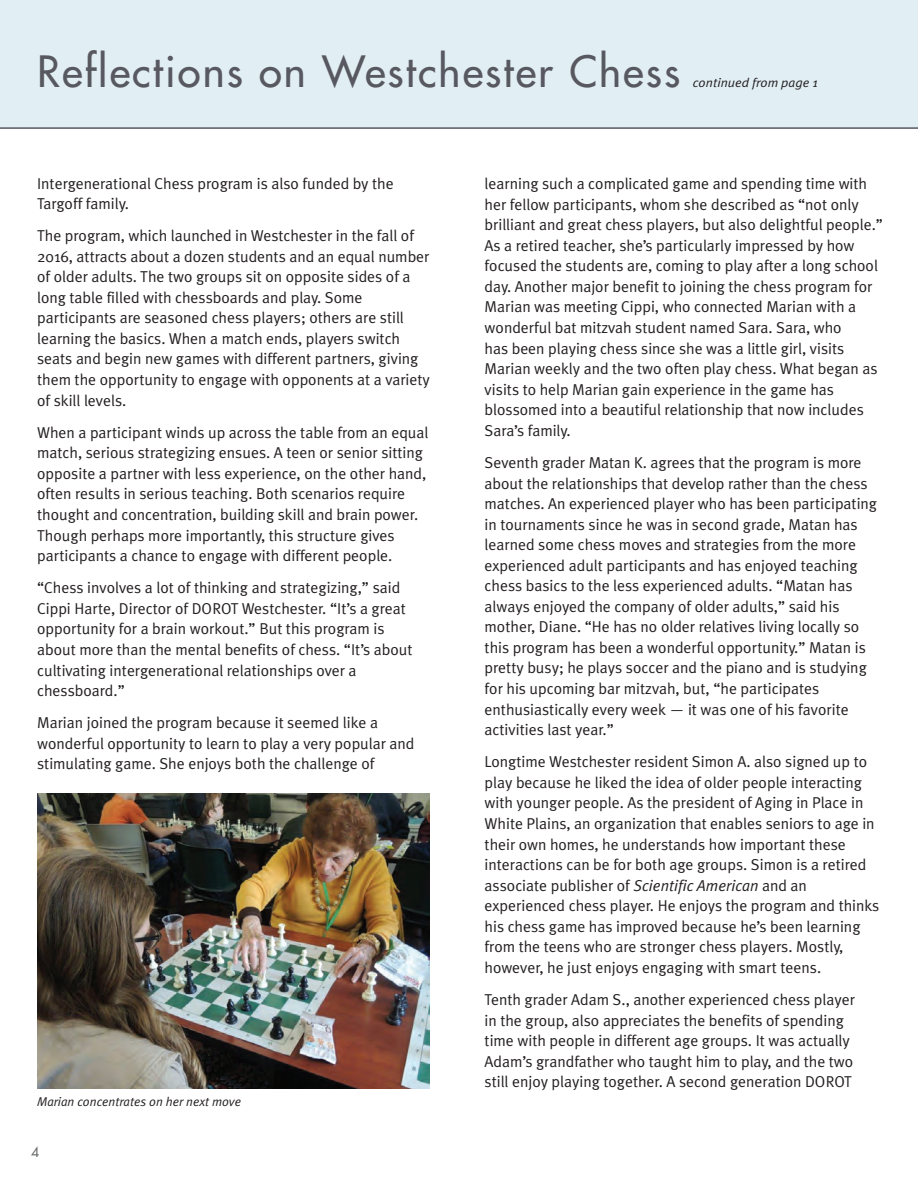
<style>
.page{position:relative;width:918px;height:1188px;background:#fff}
.page>*{position:absolute;margin:0;border:0;box-sizing:border-box;transform-origin:0 0}
.t1{font:42px "Futura";letter-spacing:.05em;color:#585861}
.t2{font:15.75px/20.5px "Meta Plus Normal";color:#231f20}
.t3{font:13.5px "Futura";color:#666868}
.t4{font:italic 12.75px "Meta Plus Normal";color:#231f20}
.t5{font:italic 12.75px "Meta Plus Normal";color:#231f20;scale:1.05 1}
.s1{font-style:italic}
</style>
<div class="page">
<div style="left:0;top:0;width:918px;height:128px;background:#e1eff4"></div>
<hr style="left:0;top:127px;width:918px;height:2px;background:#585861">
<img style="left:37px;top:794px;width:392px;height:294px">
<h1 class="t1" style="left:37px;top:51px;width:645px">Reflections on Westchester Chess</h1>
<p class="t5" style="left:693px;top:75px;width:121px">continued from page 1</p>
<p class="t2" style="left:37px;top:173px;width:358px">Intergenerational Chess program is also funded by the<br>Targoff family.</p>
<p class="t2" style="left:37px;top:225px;width:394px">The program, which launched in Westchester in the fall of 2016, attracts about a dozen students and an equal number of older adults. The two groups sit on opposite sides of a long table filled with chessboards and play. Some participants are seasoned chess players; others are still learning the basics. When a match ends, players switch seats and begin new games with different partners, giving them the opportunity to engage with opponents at a variety of skill levels.</p>
<p class="t2" style="left:37px;top:422px;width:393px">When a participant winds up across the table from an equal match, serious strategizing ensues. A teen or senior sitting opposite a partner with less experience, on the other hand, often results in serious teaching. Both scenarios require thought and concentration, building skill and brain power.<br>Though perhaps more importantly, this structure gives participants a chance to engage with different people.</p>
<p class="t2" style="left:37px;top:578px;width:377px">“Chess involves a lot of thinking and strategizing,” said Cippi Harte, Director of DOROT Westchester. “It’s a great opportunity for a brain workout.” But this program is about more than the mental benefits of chess. “It’s about cultivating intergenerational relationships over a chessboard.”</p>
<p class="t2" style="left:37px;top:713px;width:379px">Marian joined the program because it seemed like a wonderful opportunity to learn to play a very popular and stimulating game. She enjoys both the challenge of</p>
<p class="t4" style="left:37px;top:1094px;width:206px">Marian concentrates on her next move</p>
<p class="t3" style="left:31px;top:1146px;width:10px">4</p>
<p class="t2" style="left:485px;top:173px;width:400px">learning such a complicated game and spending time with her fellow participants, whom she described as “not only brilliant and great chess players, but also delightful people.” As a retired teacher, she’s particularly impressed by how focused the students are, coming to play after a long school day. Another major benefit to joining the chess program for Marian was meeting Cippi, who connected Marian with a wonderful bat mitzvah student named Sara. Sara, who<br>has been playing chess since she was a little girl, visits Marian weekly and the two often play chess. What began as visits to help Marian gain experience in the game has blossomed into a beautiful relationship that now includes Sara’s family.</p>
<p class="t2" style="left:485px;top:452px;width:394px">Seventh grader Matan K. agrees that the program is more about the relationships that develop rather than the chess matches. An experienced player who has been participating in tournaments since he was in second grade, Matan has learned some chess moves and strategies from the more experienced adult participants and has enjoyed teaching chess basics to the less experienced adults. “Matan has always enjoyed the company of older adults,” said his mother, Diane. “He has no older relatives living locally so this program has been a wonderful opportunity.” Matan is pretty busy; he plays soccer and the piano and is studying for his upcoming bar mitzvah, but, “he participates enthusiastically every week — it was one of his favorite activities last year.”</p>
<p class="t2" style="left:485px;top:752px;width:396px">Longtime Westchester resident Simon A. also signed up to play because he liked the idea of older people interacting with younger people. As the president of Aging in Place in White Plains, an organization that enables seniors to age in their own homes, he understands how important these interactions can be for both age groups. Simon is a retired associate publisher of <span class="s1">Scientific American</span> and an experienced chess player. He enjoys the program and thinks his chess game has improved because he’s been learning from the teens who are stronger chess players. Mostly, however, he just enjoys engaging with smart teens.</p>
<p class="t2" style="left:485px;top:989px;width:372px">Tenth grader Adam S., another experienced chess player in the group, also appreciates the benefits of spending time with people in different age groups. It was actually Adam’s grandfather who taught him to play, and the two still enjoy playing together. A second generation DOROT</p>
</div>
